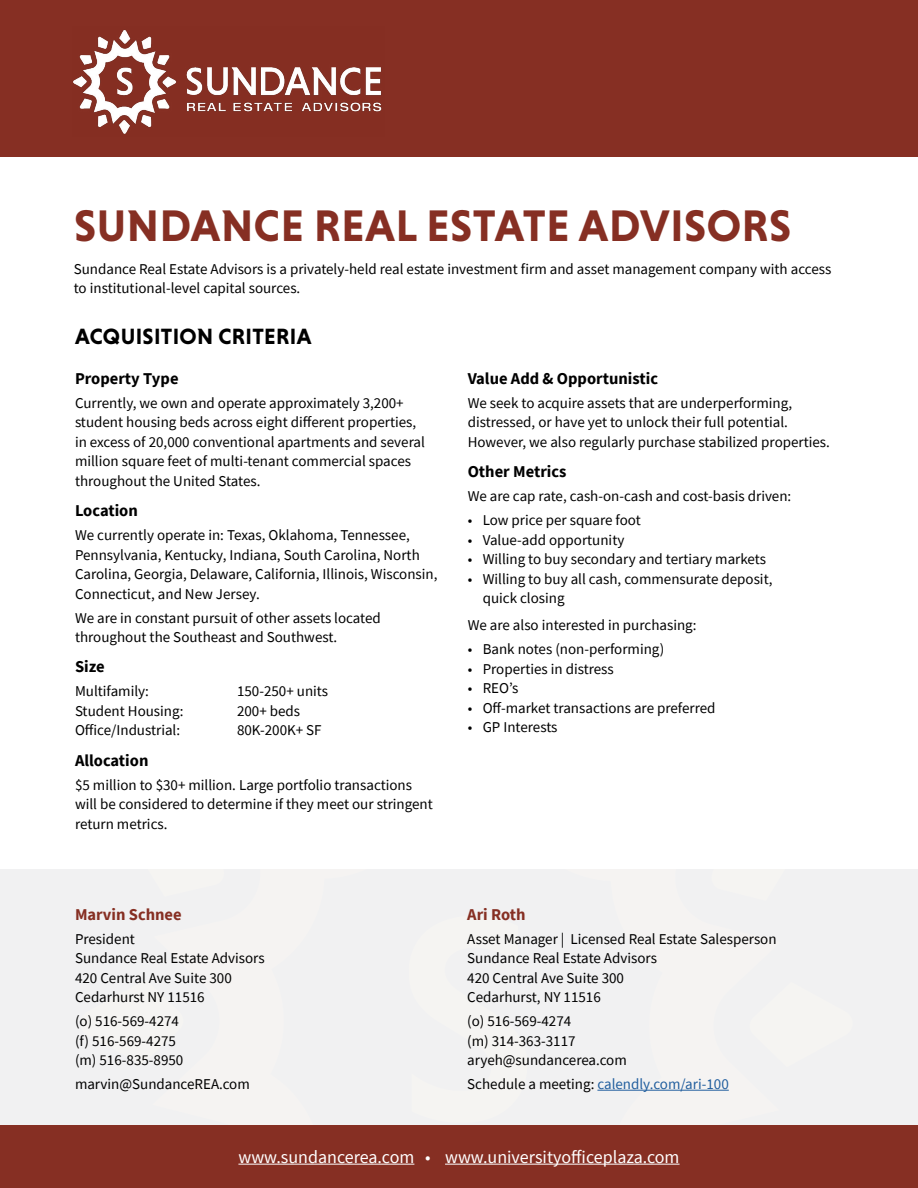
<style>
.page{position:relative;width:918px;height:1188px;background:#fff}
.page>*{position:absolute;margin:0;border:0;box-sizing:border-box;transform-origin:0 0}
.t1{font:700 45px "Niveau Grotesk";letter-spacing:.015em;color:#862f23}
.t2{font:700 22.5px "Niveau Grotesk";letter-spacing:.015em;color:#000}
.t3{font:18px "Source Sans Pro";color:#fff}
.t4{font:700 16.5px "Source Sans Pro";color:#000}
.t5{font:700 16.5px "Source Sans Pro";color:#862f23}
.t6{font:15px/19.5px "Source Sans Pro";color:#000}
.t7{font:15px "Source Sans Pro";color:#215e9e}
.s1{color:#000}
</style>
<div class="page">
<div style="left:0;top:869px;width:918px;height:319px;background:#f1f1f2"></div>
<div style="left:0;top:0;width:918px;height:157px;background:#862f23"></div>
<hr style="left:597px;top:1090px;width:132px;height:1px;background:#215e9e">
<img style="left:73px;top:29px;width:309px;height:105px">
<div style="left:0;top:1125px;width:918px;height:63px;background:#862f23"></div>
<hr style="left:238px;top:1164px;width:176px;height:1px;background:#fff">
<hr style="left:445px;top:1164px;width:235px;height:1px;background:#fff">
<h1 class="t1" style="left:74px;top:200px;width:719px">SUNDANCE REAL ESTATE ADVISORS</h1>
<p class="t6" style="left:74px;top:259px;width:759px">Sundance Real Estate Advisors is a privately-held real estate investment firm and asset management company with access to institutional-level capital sources.</p>
<h2 class="t2" style="left:75px;top:324px;width:238px">ACQUISITION CRITERIA</h2>
<p class="t4" style="left:75px;top:367px;width:105px">Property Type</p>
<p class="t6" style="left:75px;top:393px;width:351px">Currently, we own and operate approximately 3,200+ student housing beds across eight different properties, in excess of 20,000 conventional apartments and several million square feet of multi-tenant commercial spaces throughout the United States.</p>
<p class="t4" style="left:75px;top:499px;width:64px">Location</p>
<p class="t6" style="left:75px;top:525px;width:364px">We currently operate in: Texas, Oklahoma, Tennessee, Pennsylvania, Kentucky, Indiana, South Carolina, North Carolina, Georgia, Delaware, California, Illinois, Wisconsin, Connecticut, and New Jersey.</p>
<p class="t6" style="left:75px;top:608px;width:307px">We are in constant pursuit of other assets located throughout the Southeast and Southwest.</p>
<p class="t4" style="left:75px;top:656px;width:31px">Size</p>
<p class="t6" style="left:75px;top:682px;width:75px">Multifamily:</p>
<p class="t6" style="left:237px;top:682px;width:93px">150-250+ units</p>
<p class="t6" style="left:75px;top:701px;width:110px">Student Housing:</p>
<p class="t6" style="left:237px;top:701px;width:65px">200+ beds</p>
<p class="t6" style="left:75px;top:721px;width:107px">Office/Industrial:</p>
<p class="t6" style="left:237px;top:721px;width:86px">80K-200K+ SF</p>
<p class="t4" style="left:75px;top:749px;width:75px">Allocation</p>
<p class="t6" style="left:75px;top:775px;width:359px">$5 million to $30+ million. Large portfolio transactions will be considered to determine if they meet our stringent return metrics.</p>
<p class="t4" style="left:468px;top:367px;width:192px">Value Add &amp; Opportunistic</p>
<p class="t6" style="left:468px;top:393px;width:364px">We seek to acquire assets that are underperforming, distressed, or have yet to unlock their full potential.<br>However, we also regularly purchase stabilized properties.</p>
<p class="t4" style="left:468px;top:460px;width:100px">Other Metrics</p>
<p class="t6" style="left:468px;top:486px;width:325px">We are cap rate, cash-on-cash and cost-basis driven:</p>
<p class="t6" style="left:468px;top:510px;width:175px">• Low price per square foot</p>
<p class="t6" style="left:468px;top:530px;width:158px">• Value-add opportunity</p>
<p class="t6" style="left:468px;top:549px;width:300px">• Willing to buy secondary and tertiary markets</p>
<p class="t6" style="left:483px;top:569px;width:291px;text-indent:-15px">• Willing to buy all cash, commensurate deposit, quick closing</p>
<p class="t6" style="left:468px;top:615px;width:230px">We are also interested in purchasing:</p>
<p class="t6" style="left:468px;top:639px;width:198px">• Bank notes (non-performing)</p>
<p class="t6" style="left:468px;top:659px;width:148px">• Properties in distress</p>
<p class="t6" style="left:468px;top:678px;width:52px">• REO’s</p>
<p class="t6" style="left:468px;top:698px;width:249px">• Off-market transactions are preferred</p>
<p class="t6" style="left:468px;top:717px;width:91px">• GP Interests</p>
<p class="t5" style="left:75px;top:903px;width:108px">Marvin Schnee</p>
<p class="t6" style="left:75px;top:929px;width:191px">President<br>Sundance Real Estate Advisors<br>420 Central Ave Suite 300<br>Cedarhurst NY 11516</p>
<p class="t6" style="left:75px;top:1011px;width:110px">(o) 516-569-4274 (f) 516-569-4275 (m) 516-835-8950</p>
<p class="t6" style="left:75px;top:1074px;width:176px">marvin@SundanceREA.com</p>
<p class="t5" style="left:467px;top:903px;width:60px">Ari Roth</p>
<p class="t6" style="left:467px;top:929px;width:311px">Asset Manager | Licensed Real Estate Salesperson<br>Sundance Real Estate Advisors<br>420 Central Ave Suite 300<br>Cedarhurst, NY 11516</p>
<p class="t6" style="left:467px;top:1011px;width:161px">(o) 516-569-4274<br>(m) 314-363-3117 aryeh@sundancerea.com</p>
<p class="t7" style="left:467px;top:1075px;width:263px"><span class="s1">Schedule a meeting:</span> calendly.com/ari-100</p>
<p class="t3" style="left:238px;top:1145px;width:443px">www.sundancerea.com • www.universityofficeplaza.com</p>
</div>
